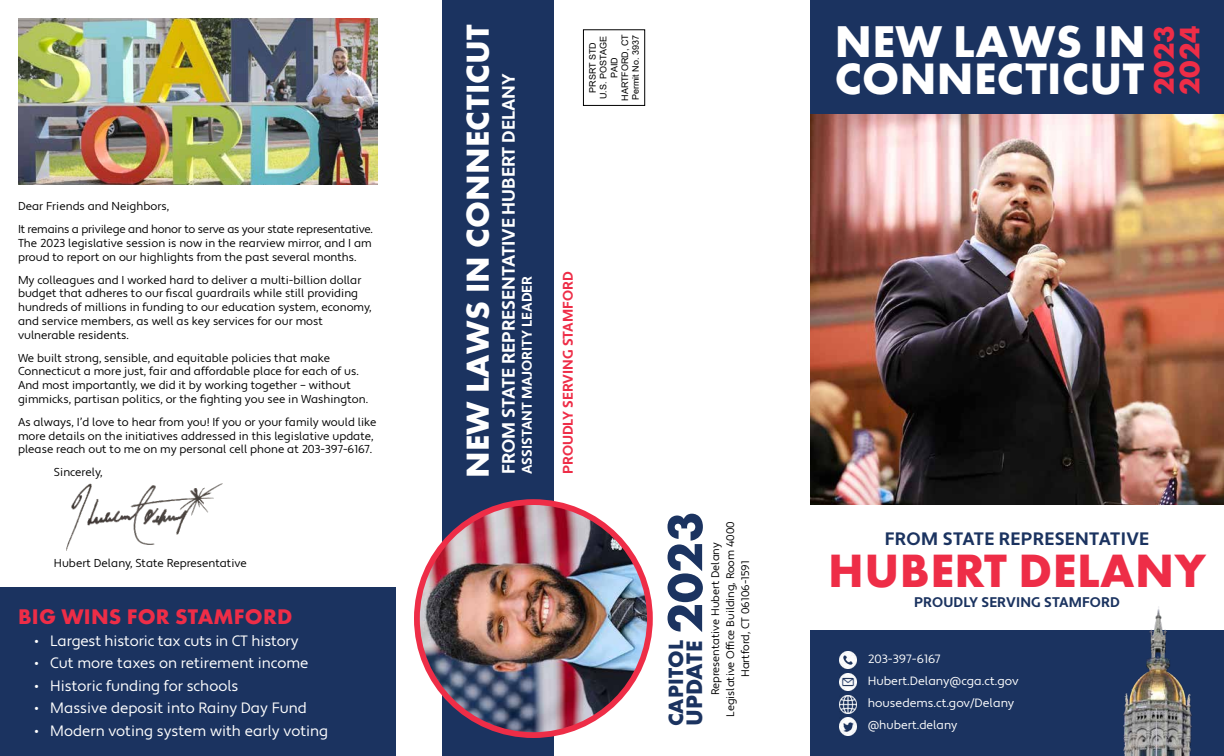
<style>
.page{position:relative;width:1224px;height:756px;background:#fff}
.page>*{position:absolute;margin:0;border:0;box-sizing:border-box;transform-origin:0 0}
.t1{font:700 48.5px "Futura PT";letter-spacing:.01em;color:#ee2d47}
.t2{font:700 46.2px "Futura PT";letter-spacing:.01em;color:#fff}
.t3{font:700 45.7px "Futura PT";letter-spacing:.01em;color:#fff}
.t4{font:700 33px "Futura PT";letter-spacing:.01em;color:#fff}
.t5{font:700 29.2px/25.8px "Futura PT";color:#ee2d47}
.t6{font:700 23.3px "Futura PT";letter-spacing:.01em;color:#1b3360}
.t7{font:700 22px "Futura PT";letter-spacing:.01em;color:#ee2d47}
.t8{font:700 21.5px "Futura PT";letter-spacing:.01em;color:#1b3360}
.t9{font:700 18px "Apertura";color:#fff}
.t10{font:700 18px "Apertura";letter-spacing:.02em;color:#1b3360}
.t11{font:15px "Apertura";color:#fff}
.t12{font:700 14px "Apertura";color:#fff}
.t13{font:700 14px "Apertura";color:#ee2d47}
.t14{font:700 14px "Apertura";letter-spacing:.01em;color:#1b3360}
.t15{font:12px/22px "Apertura";color:#fff}
.t16{font:11.5px/13.8px "Apertura";color:#000}
.t17{font:11.5px/22.8px "Apertura";letter-spacing:-.02em;color:#000}
.t18{font:11px/15px "Apertura";color:#000;text-align:center}
.t19{font:9px/10.8px "Arial";color:#000;text-align:center}
.s1{font-size:50.8px}
</style>
<div class="page">
<div style="left:810px;top:0;width:414px;height:115px;background:#1b3360"></div>
<img style="left:810px;top:115px;width:414px;height:389px">
<div style="left:583px;top:30px;width:62px;height:76px;border:1px solid #000"></div>
<div style="left:810px;top:631px;width:414px;height:125px;background:#1b3360"></div>
<img style="left:1120px;top:606px;width:73px;height:150px">
<div style="left:0;top:588px;width:396px;height:168px;background:#1b3360"></div>
<img style="left:18px;top:18px;width:360px;height:166px">
<img style="left:67px;top:483px;width:156px;height:66px">
<img style="left:840px;top:651px;width:17px;height:18px">
<img style="left:840px;top:673px;width:17px;height:18px">
<img style="left:840px;top:696px;width:17px;height:17px">
<div style="left:442px;top:0;width:111px;height:756px;background:#1b3360"></div>
<img style="left:417px;top:502px;width:230px;height:233px">
<div style="left:414px;top:499px;width:239px;height:239px;border:6px solid #ee2d47;border-radius:50%"></div>
<img style="left:840px;top:718px;width:17px;height:17px">
<p class="t17" style="left:18px;top:195px;width:357px">Dear Friends and Neighbors,<br>It remains a privilege and honor to serve as your state representative.</p>
<p class="t16" style="left:18px;top:236px;width:355px">The 2023 legislative session is now in the rearview mirror, and I am proud to report on our highlights from the past several months.</p>
<p class="t16" style="left:18px;top:273px;width:355px">My colleagues and I worked hard to deliver a multi-billion dollar budget that adheres to our fiscal guardrails while still providing hundreds of millions in funding to our education system, economy, and service members, as well as key services for our most vulnerable residents.</p>
<p class="t16" style="left:18px;top:351px;width:352px">We built strong, sensible, and equitable policies that make Connecticut a more just, fair and affordable place for each of us.<br>And most importantly, we did it by working together – without gimmicks, partisan politics, or the fighting you see in Washington.</p>
<p class="t16" style="left:18px;top:415px;width:360px">As always, I’d love to hear from you! If you or your family would like more details on the initiatives addressed in this legislative update, please reach out to me on my personal cell phone at 203-397-6167.</p>
<p class="t16" style="left:54px;top:466px;width:50px">Sincerely,</p>
<p class="t16" style="left:54px;top:557px;width:194px">Hubert Delany, State Representative</p>
<h3 class="t7" style="left:18px;top:602px;width:276px">BIG WINS FOR STAMFORD</h3>
<h3 class="t11" style="left:35px;top:632px;width:265px">• Largest historic tax cuts in CT history</h3>
<h3 class="t11" style="left:35px;top:654px;width:276px">• Cut more taxes on retirement income</h3>
<h3 class="t11" style="left:35px;top:677px;width:205px">• Historic funding for schools</h3>
<h3 class="t11" style="left:35px;top:699px;width:274px">• Massive deposit into Rainy Day Fund</h3>
<h3 class="t11" style="left:35px;top:722px;width:295px">• Modern voting system with early voting</h3>
<h3 class="t4" style="left:457px;top:478px;width:455px;rotate:-90deg">NEW LAWS IN CONNECTICUT</h3>
<h3 class="t9" style="left:498px;top:474px;width:402px;rotate:-90deg">FROM STATE REPRESENTATIVE HUBERT DELANY</h3>
<p class="t12" style="left:518px;top:474px;width:199px;rotate:-90deg">ASSISTANT MAJORITY LEADER</p>
<p class="t19" style="left:587px;top:101px;width:68px;rotate:-90deg">PRSRT STD<br>U.S. POSTAGE<br>PAID<br>HARTFORD, CT<br>Permit No. 3937</p>
<p class="t13" style="left:559px;top:474px;width:204px;rotate:-90deg">PROUDLY SERVING STAMFORD</p>
<h3 class="t6" style="left:679px;top:726px;width:216px;rotate:-90deg">UPDATE <span class="s1">2023</span></h3>
<p class="t18" style="left:708px;top:717px;width:197px;rotate:-90deg">Representative Hubert Delany<br>Legislative Office Building, Room 4000<br>Hartford, CT 06106-1591</p>
<h3 class="t8" style="left:662px;top:726px;width:88px;rotate:-90deg">CAPITOL</h3>
<h2 class="t2" style="left:835px;top:12px;width:312px">NEW LAWS IN</h2>
<h3 class="t3" style="left:835px;top:50px;width:311px">CONNECTICUT</h3>
<h3 class="t5" style="left:1150px;top:95px;width:72px;rotate:-90deg">2023<br>2024</h3>
<h3 class="t10" style="left:885px;top:528px;width:266px">FROM STATE REPRESENTATIVE</h3>
<h1 class="t1" style="left:828px;top:540px;width:379px">HUBERT DELANY</h1>
<p class="t14" style="left:914px;top:594px;width:207px">PROUDLY SERVING STAMFORD</p>
<p class="t15" style="left:868px;top:649px;width:152px">203-397-6167<br>Hubert.Delany@cga.ct.gov housedems.ct.gov/Delany @hubert.delany</p>
</div>
